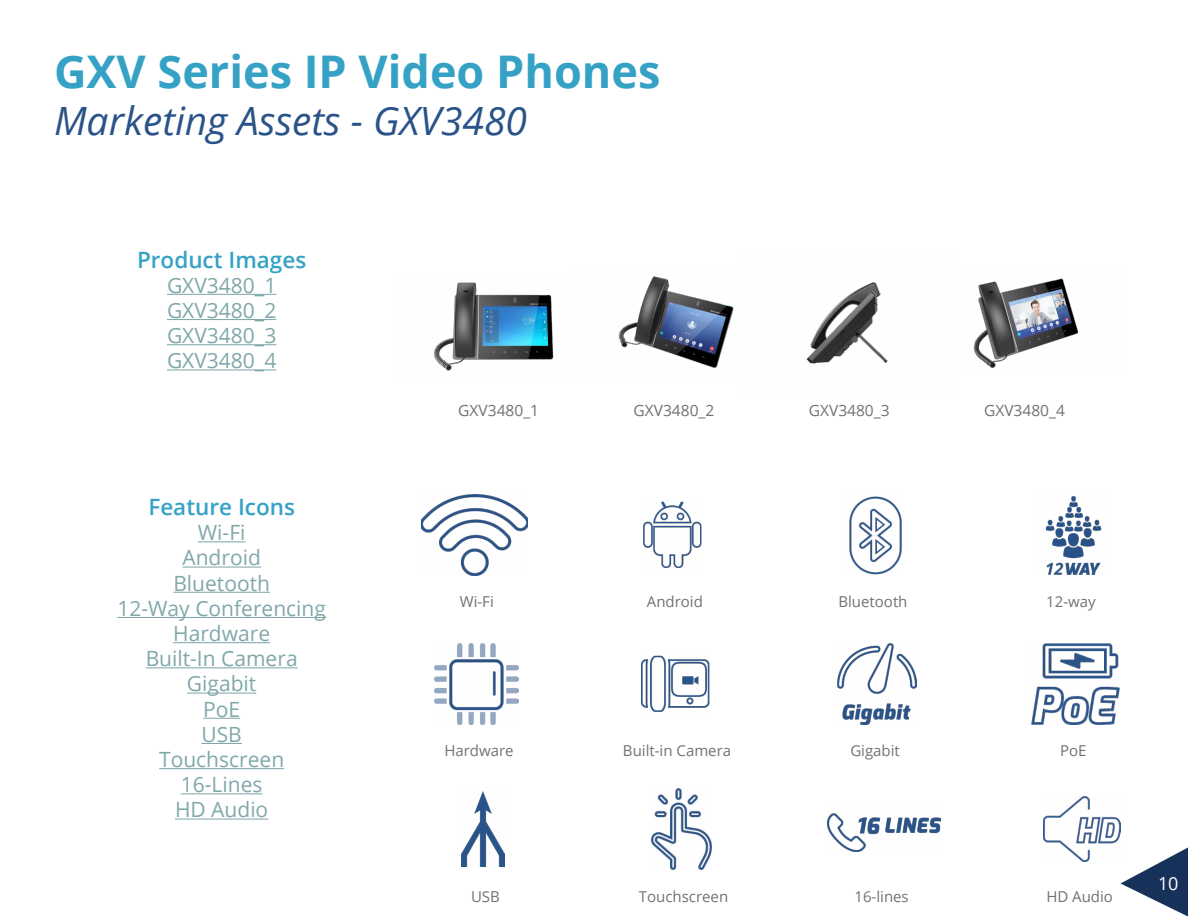
<style>
.page{position:relative;width:1188px;height:918px;background:#fff}
.page>*{position:absolute;margin:0;border:0;box-sizing:border-box;transform-origin:0 0}
.t1{font:700 45px "Open Sans";color:#35a2c5}
.t2{font:italic 39px "Open Sans";color:#2a5389}
.t3{font:600 22.5px "Open Sans";color:#35a2c5}
.t4{font:21px/25.2px "Open Sans";color:#80a8aa;text-align:justify}
.t5{font:18px "Open Sans";color:#fff}
.t6{font:15.6px "Open Sans";color:#717274}
.t7{font:15px "Open Sans";color:#717274}
</style>
<div class="page">
<svg style="left:1120px;top:848px;width:68px;height:68px"></svg>
<hr style="left:167px;top:294px;width:109px;height:1px;background:#80a8aa">
<hr style="left:167px;top:319px;width:109px;height:1px;background:#80a8aa">
<hr style="left:167px;top:344px;width:109px;height:1px;background:#80a8aa">
<hr style="left:167px;top:369px;width:109px;height:1px;background:#80a8aa">
<img style="left:849px;top:496px;width:53px;height:79px">
<img style="left:643px;top:501px;width:59px;height:67px">
<img style="left:618px;top:276px;width:116px;height:92px">
<img style="left:433px;top:282px;width:121px;height:89px">
<img style="left:973px;top:278px;width:106px;height:90px">
<img style="left:422px;top:494px;width:105px;height:81px">
<hr style="left:198px;top:541px;width:48px;height:1px;background:#80a8aa">
<hr style="left:182px;top:567px;width:79px;height:1px;background:#80a8aa">
<hr style="left:173px;top:592px;width:97px;height:1px;background:#80a8aa">
<hr style="left:117px;top:617px;width:209px;height:1px;background:#80a8aa">
<hr style="left:173px;top:642px;width:97px;height:1px;background:#80a8aa">
<hr style="left:146px;top:667px;width:152px;height:1px;background:#80a8aa">
<hr style="left:187px;top:693px;width:69px;height:1px;background:#80a8aa">
<hr style="left:203px;top:718px;width:37px;height:1px;background:#80a8aa">
<hr style="left:201px;top:743px;width:41px;height:1px;background:#80a8aa">
<hr style="left:159px;top:768px;width:125px;height:1px;background:#80a8aa">
<hr style="left:181px;top:793px;width:82px;height:1px;background:#80a8aa">
<hr style="left:175px;top:819px;width:93px;height:1px;background:#80a8aa">
<img style="left:806px;top:282px;width:82px;height:82px">
<img style="left:1045px;top:495px;width:57px;height:80px">
<img style="left:838px;top:643px;width:79px;height:81px">
<img style="left:641px;top:655px;width:69px;height:57px">
<img style="left:435px;top:643px;width:84px;height:81px">
<img style="left:1032px;top:643px;width:87px;height:81px">
<img style="left:827px;top:813px;width:113px;height:39px">
<img style="left:651px;top:789px;width:60px;height:81px">
<img style="left:462px;top:791px;width:43px;height:76px">
<img style="left:1043px;top:797px;width:78px;height:64px">
<h1 class="t1" style="left:54px;top:40px;width:608px">GXV Series IP Video Phones</h1>
<h2 class="t2" style="left:54px;top:94px;width:475px">Marketing Assets - GXV3480</h2>
<p class="t3" style="left:137px;top:244px;width:171px">Product Images</p>
<p class="t4" style="left:167px;top:272px;width:111px">GXV3480_1<br>GXV3480_2<br>GXV3480_3<br>GXV3480_4</p>
<p class="t3" style="left:148px;top:491px;width:148px">Feature Icons</p>
<p class="t4" style="left:117px;top:520px;width:210px;text-align:center">Wi-Fi<br>Android<br>Bluetooth<br>12-Way Conferencing<br>Hardware<br>Built-In Camera<br>Gigabit<br>PoE<br>USB<br>Touchscreen<br>16-Lines<br>HD Audio</p>
<p class="t6" style="left:458px;top:400px;width:82px">GXV3480_1</p>
<p class="t6" style="left:634px;top:400px;width:82px">GXV3480_2</p>
<p class="t6" style="left:984px;top:400px;width:82px">GXV3480_4</p>
<p class="t6" style="left:809px;top:400px;width:82px">GXV3480_3</p>
<p class="t7" style="left:460px;top:592px;width:36px">Wi-Fi</p>
<p class="t7" style="left:647px;top:592px;width:58px">Android</p>
<p class="t7" style="left:838px;top:592px;width:71px">Bluetooth</p>
<p class="t7" style="left:1046px;top:592px;width:51px">12-way</p>
<p class="t7" style="left:444px;top:741px;width:71px">Hardware</p>
<p class="t7" style="left:623px;top:741px;width:110px">Built-in Camera</p>
<p class="t7" style="left:850px;top:741px;width:51px">Gigabit</p>
<p class="t7" style="left:1060px;top:741px;width:28px">PoE</p>
<p class="t7" style="left:471px;top:886px;width:30px">USB</p>
<p class="t7" style="left:639px;top:886px;width:91px">Touchscreen</p>
<p class="t7" style="left:854px;top:886px;width:56px">16-lines</p>
<p class="t7" style="left:1046px;top:886px;width:68px">HD Audio</p>
<p class="t5" style="left:1158px;top:871px;width:22px">10</p>
</div>
